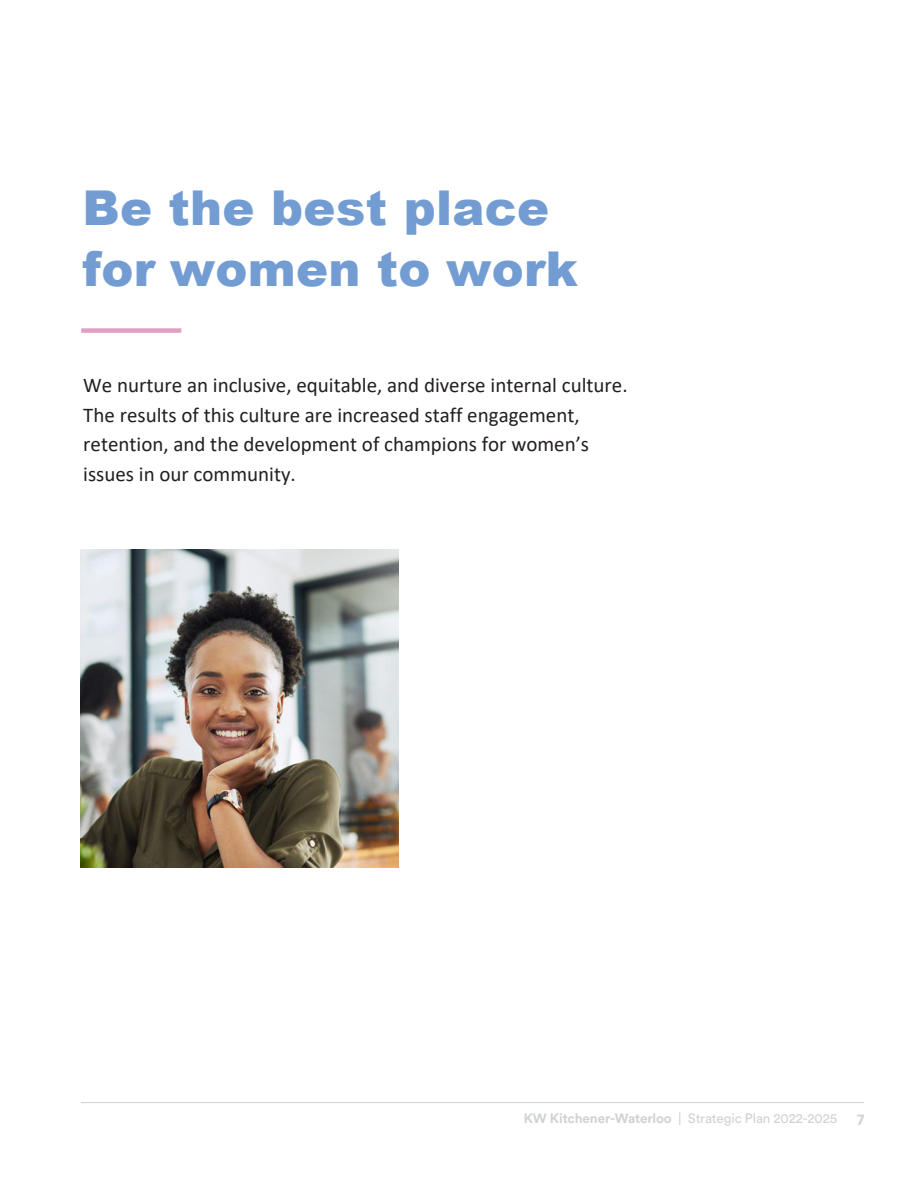
<style>
.page{position:relative;width:918px;height:1188px;background:#fff}
.page>*{position:absolute;margin:0;border:0;box-sizing:border-box;transform-origin:0 0}
.t1{font:900 48px/61.2px "Arial";letter-spacing:.01em;color:#739dd2}
.t2{font:21px/29.4px "Calibri";color:#231f20}
.t3{font:13.5px "Circular Std";letter-spacing:-.01em;color:#d0d2d3}
.s1{font-weight:700}
.s2{font-family:"Calibri";font-weight:700;font-size:16.5px}
</style>
<div class="page">
<hr style="left:81px;top:1102px;width:783px;height:1px;background:#d0d2d3">
<div style="left:81px;top:328px;width:100px;height:5px;background:#e0a0c2"></div>
<img style="left:81px;top:550px;width:318px;height:318px">
<p class="t1" style="left:82px;top:176px;width:497px">Be the best place for women to work</p>
<p class="t2" style="left:83px;top:370px;width:546px">We nurture an inclusive, equitable, and diverse internal culture.<br>The results of this culture are increased staff engagement, retention, and the development of champions for women’s issues in our community.</p>
<p class="t3" style="left:524px;top:1110px;width:343px"><span class="s1">KW Kitchener-Waterloo</span> | Strategic Plan 2022-2025 <span class="s2">7</span></p>
</div>
